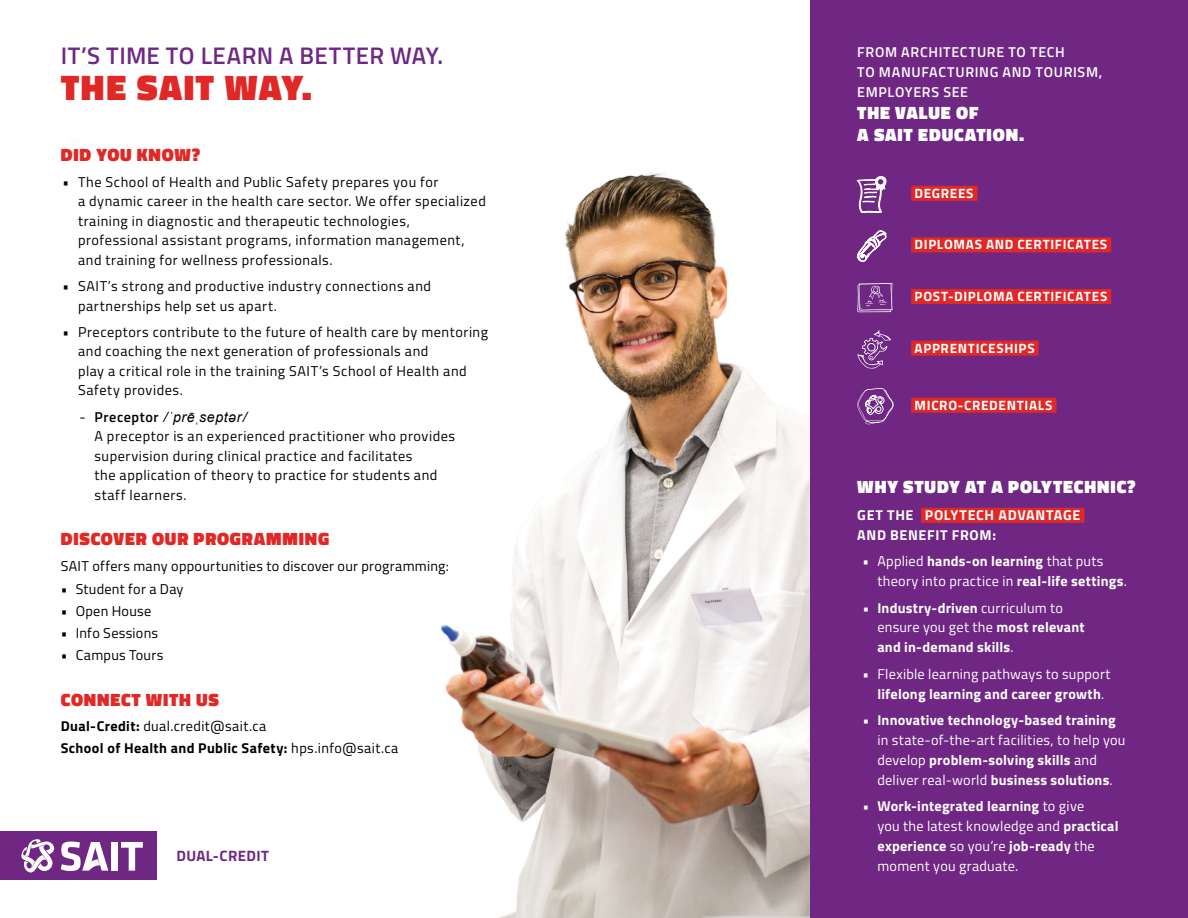
<style>
.page{position:relative;width:1188px;height:918px;background:#fff}
.page>*{position:absolute;margin:0;border:0;box-sizing:border-box;transform-origin:0 0}
.t1{font:900 36px "Titillium Web";letter-spacing:.04em;color:#e02926}
.t2{font:600 24px "Titillium Web";letter-spacing:.02em;color:#702784}
.t3{font:900 18px/21.3px "Titillium Web";letter-spacing:.05em;color:#fff}
.t4{font:900 18px "Titillium Web";letter-spacing:.045em;color:#e02926}
.t5{font:700 15px "Titillium Web";letter-spacing:.025em;color:#702784}
.t6{font:14.25px/19.5px "Titillium";letter-spacing:.04em;color:#000}
.t7{font:14.25px/19.8px "Titillium";letter-spacing:.02em;color:#fff}
.t8{font:700 14.25px/19.8px "Titillium";letter-spacing:.02em;color:#fff}
.t9{font:700 14.25px/21.5px "Titillium";letter-spacing:.025em;color:#000}
.t10{font:14.25px "Titillium";letter-spacing:.02em;color:#000}
.t11{font:600 14.25px/19.8px "Titillium";letter-spacing:.045em;color:#fff}
.t12{font:14.25px "Titillium";letter-spacing:.015em;color:#000}
.t13{font:700 14.25px/19.8px "Titillium";letter-spacing:.045em;color:#fff}
.t14{font:italic 14.25px "Arial";letter-spacing:.035em;color:#000}
.t15{font:700 13.5px "Titillium";letter-spacing:.05em;color:#fff}
.s1{font-family:"Titillium";font-style:normal}
.s2{font-family:"Titillium";font-weight:600;font-style:normal}
.s3{font-weight:400}
.s4{font-weight:700}
</style>
<div class="page">
<img style="left:70px;top:172px;width:740px;height:746px">
<div style="left:810px;top:0;width:378px;height:918px;background:#702784"></div>
<div style="left:911px;top:186px;width:67px;height:15px;background:#e02926"></div>
<div style="left:911px;top:237px;width:200px;height:15px;background:#e02926"></div>
<div style="left:911px;top:289px;width:200px;height:15px;background:#e02926"></div>
<div style="left:911px;top:341px;width:128px;height:15px;background:#e02926"></div>
<div style="left:911px;top:398px;width:145px;height:15px;background:#e02926"></div>
<div style="left:921px;top:508px;width:163px;height:15px;background:#e02926"></div>
<svg style="left:857px;top:283px;width:35px;height:29px"></svg>
<svg style="left:857px;top:230px;width:29px;height:32px"></svg>
<svg style="left:857px;top:330px;width:34px;height:39px"></svg>
<svg style="left:857px;top:388px;width:37px;height:36px"></svg>
<svg style="left:857px;top:176px;width:29px;height:37px"></svg>
<div style="left:0;top:832px;width:156px;height:48px;background:#702784"></div>
<div style="left:111px;top:842px;width:7px;height:29px;background:#fff"></div>
<svg style="left:121px;top:842px;width:22px;height:29px"></svg>
<svg style="left:21px;top:839px;width:33px;height:33px"></svg>
<svg style="left:61px;top:842px;width:47px;height:29px"></svg>
<h2 class="t2" style="left:61px;top:37px;width:384px">IT’S TIME TO LEARN A BETTER WAY.</h2>
<h1 class="t1" style="left:61px;top:61px;width:253px">THE SAIT WAY.</h1>
<p class="t4" style="left:61px;top:141px;width:141px">DID YOU KNOW?</p>
<p class="t6" style="left:78px;top:171px;width:409px;text-indent:-16px">• The School of Health and Public Safety prepares you for<br>a dynamic career in the health care sector. We offer specialized training in diagnostic and therapeutic technologies, professional assistant programs, information management, and training for wellness professionals.</p>
<p class="t6" style="left:78px;top:276px;width:355px;text-indent:-16px">• SAIT’s strong and productive industry connections and partnerships help set us apart.</p>
<p class="t6" style="left:78px;top:321px;width:412px;text-indent:-16px">• Preceptors contribute to the future of health care by mentoring and coaching the next generation of professionals and<br>play a critical role in the training SAIT’s School of Health and Safety provides.</p>
<p class="t14" style="left:79px;top:407px;width:169px"><span class="s1">-</span> <span class="s2">Preceptor</span> /ˈprēˌseptər/</p>
<p class="t6" style="left:95px;top:426px;width:362px">A preceptor is an experienced practitioner who provides supervision during clinical practice and facilitates<br>the application of theory to practice for students and staff learners.</p>
<p class="t4" style="left:61px;top:526px;width:270px">DISCOVER OUR PROGRAMMING</p>
<p class="t10" style="left:61px;top:556px;width:390px">SAIT offers many oppourtunities to discover our programming:</p>
<p class="t12" style="left:61px;top:578px;width:124px">• Student for a Day</p>
<p class="t10" style="left:61px;top:600px;width:92px">• Open House</p>
<p class="t12" style="left:61px;top:623px;width:99px">• Info Sessions</p>
<p class="t12" style="left:61px;top:645px;width:104px">• Campus Tours</p>
<p class="t4" style="left:61px;top:686px;width:160px">CONNECT WITH US</p>
<p class="t9" style="left:61px;top:715px;width:339px">Dual-Credit: <span class="s3">dual.credit@sait.ca<br></span>School of Health and Public Safety: <span class="s3">hps.info@sait.ca</span></p>
<p class="t5" style="left:176px;top:844px;width:94px">DUAL-CREDIT</p>
<p class="t11" style="left:857px;top:41px;width:247px">FROM ARCHITECTURE TO TECH<br>TO MANUFACTURING AND TOURISM,<br>EMPLOYERS SEE</p>
<p class="t3" style="left:857px;top:103px;width:168px">THE VALUE OF<br>A SAIT EDUCATION.</p>
<p class="t15" style="left:915px;top:183px;width:61px">DEGREES</p>
<p class="t15" style="left:915px;top:234px;width:194px">DIPLOMAS AND CERTIFICATES</p>
<p class="t15" style="left:915px;top:286px;width:194px">POST-DIPLOMA CERTIFICATES</p>
<p class="t15" style="left:915px;top:338px;width:122px">APPRENTICESHIPS</p>
<p class="t15" style="left:915px;top:395px;width:139px">MICRO-CREDENTIALS</p>
<p class="t3" style="left:857px;top:476px;width:280px">WHY STUDY AT A POLYTECHNIC?</p>
<p class="t13" style="left:857px;top:504px;width:225px">GET THE POLYTECH ADVANTAGE<br>AND BENEFIT FROM:</p>
<p class="t7" style="left:877px;top:551px;width:251px;text-indent:-15px">• Applied <span class="s4">hands-on learning</span> that puts theory into practice in <span class="s4">real-life settings</span>.</p>
<p class="t8" style="left:877px;top:597px;width:209px;text-indent:-15px">• Industry-driven <span class="s3">curriculum to ensure you get the</span> most relevant and in-demand skills<span class="s3">.</span></p>
<p class="t7" style="left:877px;top:663px;width:235px;text-indent:-15px">• Flexible learning pathways to support <span class="s4">lifelong learning and career growth</span>.</p>
<p class="t8" style="left:863px;top:710px;width:254px">• Innovative technology-based training</p>
<p class="t7" style="left:877px;top:729px;width:249px">in state-of-the-art facilities, to help you develop <span class="s4">problem-solving skills</span> and deliver real-world <span class="s4">business solutions</span>.</p>
<p class="t7" style="left:877px;top:796px;width:243px;text-indent:-15px"><span class="s4">• Work-integrated learning</span> to give<br>you the latest knowledge and <span class="s4">practical experience</span> so you’re <span class="s4">job-ready</span> the moment you graduate.</p>
</div>
